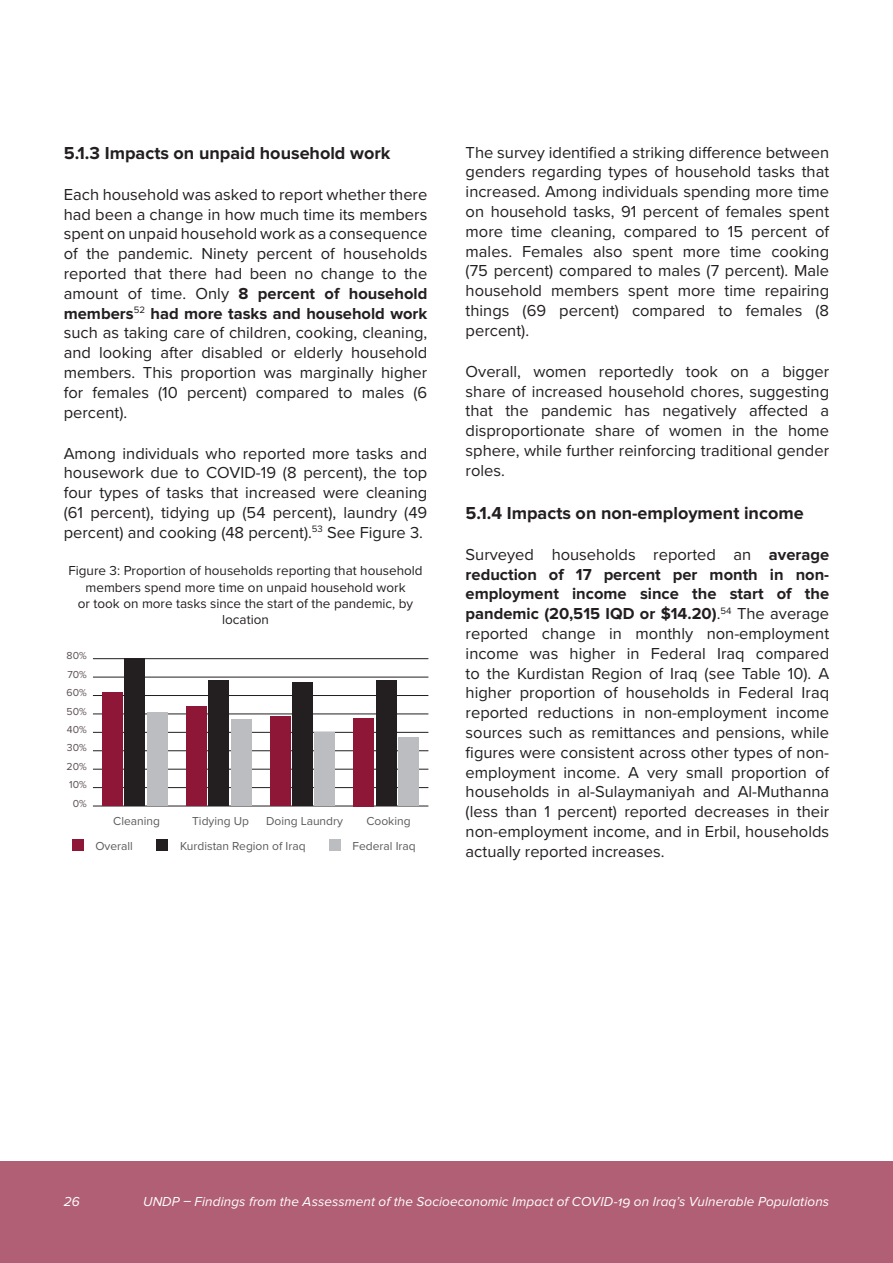
<style>
.page{position:relative;width:893px;height:1263px;background:#fff}
.page>*{position:absolute;margin:0;border:0;box-sizing:border-box;transform-origin:0 0}
.Head_3{font:700 18px "Proxima Nova";color:#231f20}
.Normal__Web{font:16.5px/19.8px "Proxima Nova";color:#231f20;text-align:justify}
.Figure_heading{font:13.5px/16.2px "Proxima Nova";color:#231f20;text-align:center}
.t1{font:italic 13.5px "Proxima Nova";letter-spacing:.005em;color:#fff}
.figure_text{font:12px "Proxima Nova";color:#595a5a}
.t2{font:10.5px "Proxima Nova";color:#5b4e54}
.s1{font-weight:700}
</style>
<div class="page">
<div style="left:0;top:1161px;width:893px;height:102px;background:#b15f75"></div>
<div style="left:72px;top:839px;width:11px;height:11px;background:#8e1737"></div>
<div style="left:157px;top:839px;width:11px;height:11px;background:#231f20"></div>
<div style="left:330px;top:839px;width:11px;height:11px;background:#bcbdc0"></div>
<hr style="left:93px;top:806px;width:335px;height:1px;background:#231f20">
<hr style="left:93px;top:787px;width:335px;height:1px;background:#231f20">
<hr style="left:93px;top:769px;width:335px;height:1px;background:#231f20">
<hr style="left:93px;top:750px;width:335px;height:1px;background:#231f20">
<hr style="left:93px;top:732px;width:335px;height:1px;background:#231f20">
<hr style="left:93px;top:714px;width:335px;height:1px;background:#231f20">
<hr style="left:93px;top:695px;width:335px;height:1px;background:#231f20">
<hr style="left:93px;top:677px;width:335px;height:1px;background:#231f20">
<hr style="left:93px;top:658px;width:335px;height:1px;background:#231f20">
<div style="left:147px;top:712px;width:20px;height:94px;background:#bcbdc0"></div>
<div style="left:231px;top:719px;width:20px;height:87px;background:#bcbdc0"></div>
<div style="left:315px;top:732px;width:20px;height:74px;background:#bcbdc0"></div>
<div style="left:399px;top:738px;width:20px;height:68px;background:#bcbdc0"></div>
<div style="left:125px;top:659px;width:20px;height:147px;background:#231f20"></div>
<div style="left:209px;top:681px;width:20px;height:125px;background:#231f20"></div>
<div style="left:292px;top:683px;width:21px;height:123px;background:#231f20"></div>
<div style="left:376px;top:681px;width:20px;height:125px;background:#231f20"></div>
<div style="left:102px;top:692px;width:21px;height:114px;background:#8e1737"></div>
<div style="left:186px;top:706px;width:20px;height:100px;background:#8e1737"></div>
<div style="left:270px;top:716px;width:20px;height:90px;background:#8e1737"></div>
<div style="left:354px;top:718px;width:20px;height:88px;background:#8e1737"></div>
<p class="Head_3" style="left:64px;top:142px;width:328px">5.1.3 Impacts on unpaid household work</p>
<p class="Normal__Web" style="left:64px;top:184px;width:365px">Each household was asked to report whether there had been a change in how much time its members spent on unpaid household work as a consequence of the pandemic. Ninety percent of households reported that there had been no change to the amount of time. Only <span class="s1">8 percent of household members</span><sup>52</sup> <span class="s1">had more tasks and household work </span>such as taking care of children, cooking, cleaning, and looking after disabled or elderly household members. This proportion was marginally higher for females (10 percent) compared to males (6 percent).</p>
<p class="Normal__Web" style="left:64px;top:443px;width:365px">Among individuals who reported more tasks and housework due to COVID-19 (8 percent), the top four types of tasks that increased were cleaning (61 percent), tidying up (54 percent), laundry (49 percent) and cooking (48 percent).<sup>53</sup> See Figure 3.</p>
<p class="Figure_heading" style="left:68px;top:562px;width:356px">Figure 3: Proportion of households reporting that household members spend more time on unpaid household work<br>or took on more tasks since the start of the pandemic, by location</p>
<p class="t2" style="left:67px;top:648px;width:22px">80%</p>
<p class="t2" style="left:67px;top:666px;width:21px">70%</p>
<p class="t2" style="left:67px;top:685px;width:22px">60%</p>
<p class="t2" style="left:67px;top:703px;width:22px">50%</p>
<p class="t2" style="left:67px;top:722px;width:21px">40%</p>
<p class="t2" style="left:67px;top:740px;width:21px">30%</p>
<p class="t2" style="left:67px;top:758px;width:22px">20%</p>
<p class="t2" style="left:69px;top:777px;width:19px">10%</p>
<p class="t2" style="left:73px;top:795px;width:16px">0%</p>
<p class="figure_text" style="left:113px;top:811px;width:48px">Cleaning</p>
<p class="figure_text" style="left:192px;top:811px;width:58px">Tidying Up</p>
<p class="figure_text" style="left:266px;top:811px;width:78px">Doing Laundry</p>
<p class="figure_text" style="left:366px;top:811px;width:46px">Cooking</p>
<p class="figure_text" style="left:95px;top:837px;width:39px">Overall</p>
<p class="figure_text" style="left:180px;top:837px;width:127px">Kurdistan Region of Iraq</p>
<p class="figure_text" style="left:353px;top:837px;width:65px">Federal Iraq</p>
<p class="Normal__Web" style="left:466px;top:141px;width:365px">The survey identified a striking difference between genders regarding types of household tasks that increased. Among individuals spending more time on household tasks, 91 percent of females spent more time cleaning, compared to 15 percent of males. Females also spent more time cooking (75 percent) compared to males (7 percent). Male household members spent more time repairing things (69 percent) compared to females (8 percent).</p>
<p class="Normal__Web" style="left:466px;top:361px;width:365px">Overall, women reportedly took on a bigger share of increased household chores, suggesting that the pandemic has negatively affected a disproportionate share of women in the home sphere, while further reinforcing traditional gender roles.</p>
<p class="Head_3" style="left:466px;top:502px;width:340px">5.1.4 Impacts on non-employment income</p>
<p class="Normal__Web" style="left:466px;top:544px;width:365px">Surveyed households reported an <span class="s1">average reduction of 17 percent per month in non&shy;employment income since the start of the pandemic (20,515 IQD or $14.20)</span>.<sup>54</sup> The average reported change in monthly non-employment income was higher in Federal Iraq compared to the Kurdistan Region of Iraq (see Table 10). A higher proportion of households in Federal Iraq reported reductions in non-employment income sources such as remittances and pensions, while figures were consistent across other types of non&shy;employment income. A very small proportion of households in al-Sulaymaniyah and Al-Muthanna (less than 1 percent) reported decreases in their non-employment income, and in Erbil, households actually reported increases.</p>
<p class="t1" style="left:64px;top:1195px;width:17px">26</p>
<p class="t1" style="left:143px;top:1195px;width:687px">UNDP – Findings from the Assessment of the Socioeconomic Impact of COVID-19 on Iraq’s Vulnerable Populations</p>
</div>
